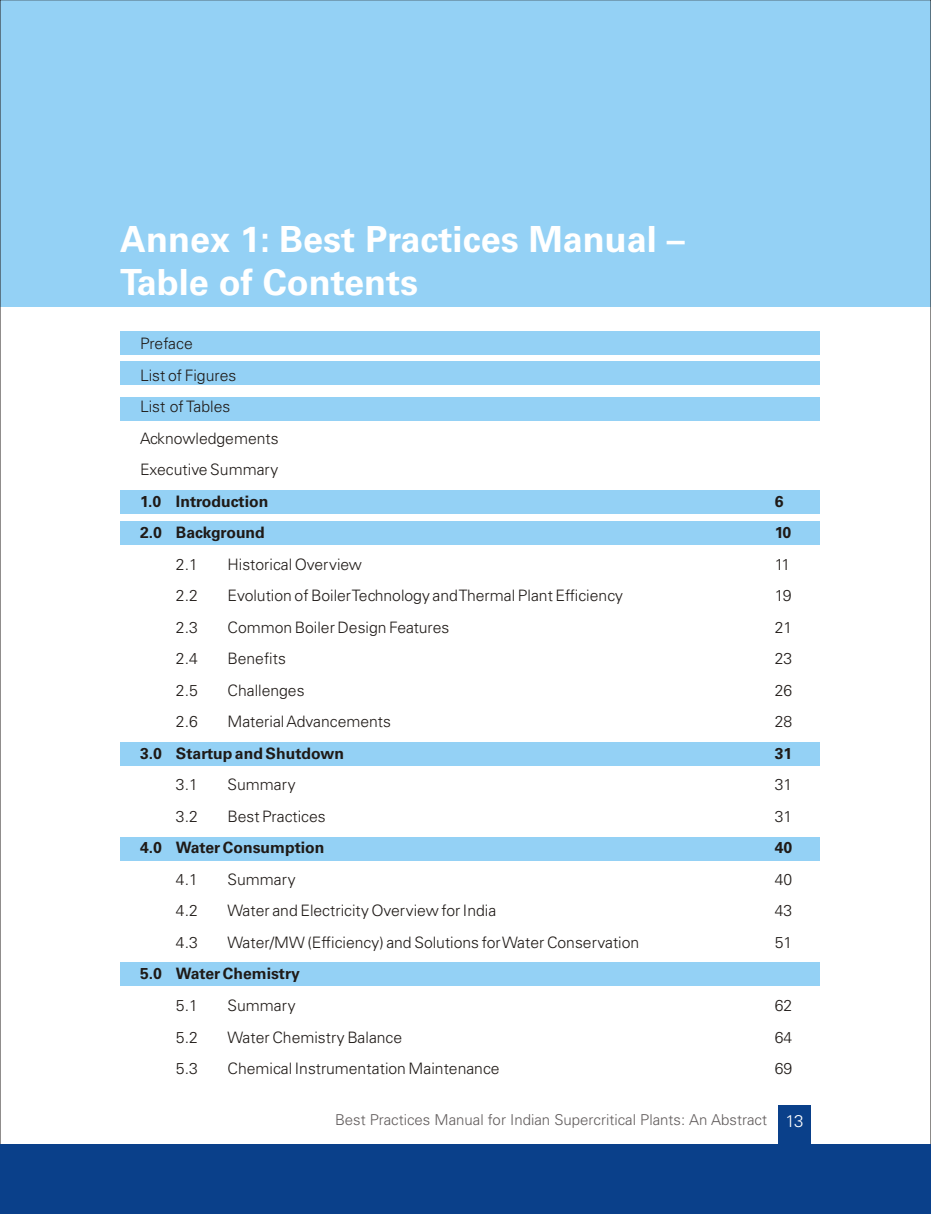
<style>
.page{position:relative;width:931px;height:1214px;background:#fff}
.page>*{position:absolute;margin:0;border:0;box-sizing:border-box;transform-origin:0 0}
.t1{font:36px/42.8px "Univers 45 Light,Bold";color:#fff}
.t2{font:300 15.75px/31.5px "Univers 45";color:#1f1a17}
.t3{font:15.75px "Univers 45 Light,Bold";color:#1f1a17}
.t4{font:300 15px "Univers 45";color:#615c5c}
.s1{font-size:16.95px;color:#fff}
</style>
<div class="page">
<div style="left:0;top:0;width:931px;height:307px;background:#94d1f5"></div>
<div style="left:120px;top:490px;width:700px;height:23px;background:#94d1f5"></div>
<div style="left:120px;top:521px;width:700px;height:23px;background:#94d1f5"></div>
<div style="left:120px;top:742px;width:700px;height:23px;background:#94d1f5"></div>
<div style="left:120px;top:837px;width:700px;height:23px;background:#94d1f5"></div>
<div style="left:120px;top:962px;width:700px;height:23px;background:#94d1f5"></div>
<div style="left:120px;top:331px;width:700px;height:23px;background:#94d1f5"></div>
<div style="left:120px;top:361px;width:700px;height:23px;background:#94d1f5"></div>
<div style="left:120px;top:397px;width:700px;height:23px;background:#94d1f5"></div>
<div style="left:778px;top:1105px;width:32px;height:60px;background:#0a408a"></div>
<div style="left:0;top:1143px;width:931px;height:70px;background:#0a408a"></div>
<h1 class="t1" style="left:120px;top:221px;width:566px">Annex 1: Best Practices Manual –<br>Table of Contents</h1>
<p class="t2" style="left:140px;top:329px;width:140px">Preface<br>List of Figures<br>List of Tables<br>Acknowledgements<br>Executive Summary</p>
<p class="t3" style="left:140px;top:495px;width:130px">1.0 Introduction</p>
<p class="t3" style="left:774px;top:495px;width:10px">6</p>
<p class="t3" style="left:140px;top:526px;width:126px">2.0 Background</p>
<p class="t3" style="left:774px;top:526px;width:18px">10</p>
<p class="t2" style="left:176px;top:550px;width:23px">2.1</p>
<p class="t2" style="left:227px;top:550px;width:136px">Historical Overview</p>
<p class="t2" style="left:774px;top:550px;width:17px">11</p>
<p class="t2" style="left:176px;top:581px;width:23px">2.2</p>
<p class="t2" style="left:227px;top:581px;width:397px">Evolution of Boiler Technology and Thermal Plant Efficiency</p>
<p class="t2" style="left:774px;top:581px;width:18px">19</p>
<p class="t2" style="left:176px;top:613px;width:23px">2.3</p>
<p class="t2" style="left:227px;top:613px;width:223px">Common Boiler Design Features</p>
<p class="t2" style="left:774px;top:613px;width:19px">21</p>
<p class="t2" style="left:176px;top:644px;width:23px">2.4</p>
<p class="t2" style="left:227px;top:644px;width:60px">Benefits</p>
<p class="t2" style="left:774px;top:644px;width:19px">23</p>
<p class="t2" style="left:176px;top:676px;width:23px">2.5</p>
<p class="t2" style="left:227px;top:676px;width:79px">Challenges</p>
<p class="t2" style="left:774px;top:676px;width:19px">26</p>
<p class="t2" style="left:176px;top:707px;width:23px">2.6</p>
<p class="t2" style="left:227px;top:707px;width:165px">Material Advancements</p>
<p class="t2" style="left:774px;top:707px;width:19px">28</p>
<p class="t3" style="left:140px;top:747px;width:205px">3.0 Startup and Shutdown</p>
<p class="t3" style="left:774px;top:747px;width:19px">31</p>
<p class="t2" style="left:176px;top:770px;width:23px">3.1</p>
<p class="t2" style="left:227px;top:770px;width:70px">Summary</p>
<p class="t2" style="left:774px;top:770px;width:19px">31</p>
<p class="t2" style="left:176px;top:802px;width:23px">3.2</p>
<p class="t2" style="left:227px;top:802px;width:100px">Best Practices</p>
<p class="t2" style="left:774px;top:802px;width:19px">31</p>
<p class="t3" style="left:140px;top:841px;width:186px">4.0 Water Consumption</p>
<p class="t3" style="left:774px;top:841px;width:19px">40</p>
<p class="t2" style="left:176px;top:865px;width:23px">4.1</p>
<p class="t2" style="left:227px;top:865px;width:70px">Summary</p>
<p class="t2" style="left:774px;top:865px;width:19px">40</p>
<p class="t2" style="left:176px;top:896px;width:23px">4.2</p>
<p class="t2" style="left:227px;top:896px;width:270px">Water and Electricity Overview for India</p>
<p class="t2" style="left:774px;top:896px;width:19px">43</p>
<p class="t2" style="left:176px;top:928px;width:23px">4.3</p>
<p class="t2" style="left:227px;top:928px;width:413px">Water/MW (Efficiency) and Solutions for Water Conservation</p>
<p class="t2" style="left:774px;top:928px;width:19px">51</p>
<p class="t3" style="left:140px;top:967px;width:161px">5.0 Water Chemistry</p>
<p class="t2" style="left:176px;top:991px;width:23px">5.1</p>
<p class="t2" style="left:227px;top:991px;width:70px">Summary</p>
<p class="t2" style="left:774px;top:991px;width:19px">62</p>
<p class="t2" style="left:176px;top:1022px;width:23px">5.2</p>
<p class="t2" style="left:227px;top:1022px;width:176px">Water Chemistry Balance</p>
<p class="t2" style="left:774px;top:1022px;width:19px">64</p>
<p class="t2" style="left:176px;top:1054px;width:23px">5.3</p>
<p class="t2" style="left:227px;top:1054px;width:274px">Chemical Instrumentation Maintenance</p>
<p class="t2" style="left:774px;top:1054px;width:19px">69</p>
<p class="t4" style="left:335px;top:1114px;width:470px">Best Practices Manual for Indian Supercritical Plants: An Abstract <span class="s1">13</span></p>
</div>
